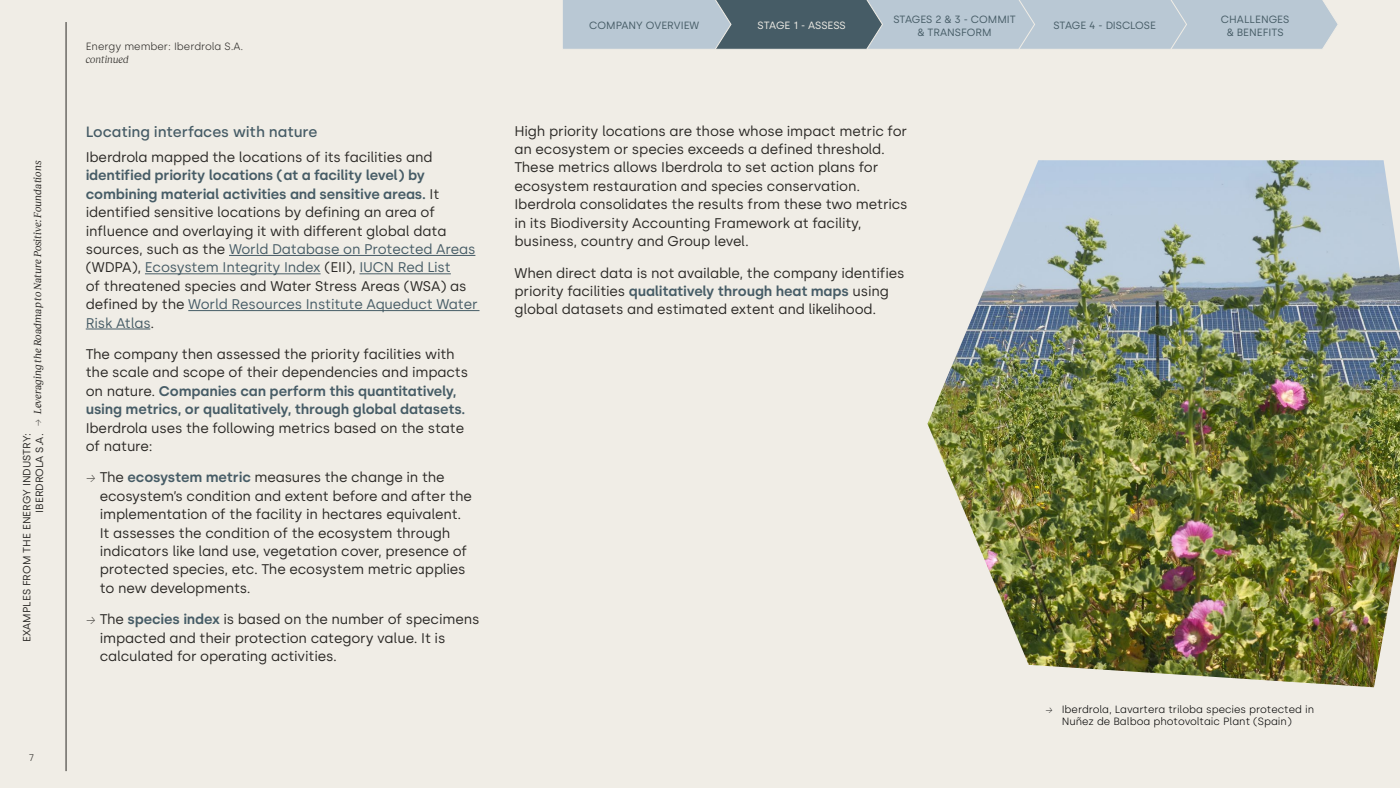
<style>
.page{position:relative;width:1400px;height:788px;background:#f0ede6}
.page>*{position:absolute;margin:0;border:0;box-sizing:border-box;transform-origin:0 0}
.t1{font:500 14.88px "Silka";letter-spacing:-.005em;color:#465c66}
.t2{font:14px/18.4px "Silka";letter-spacing:-.01em;color:#2a2825}
.t3{font:300 10.5px/12.6px "Silka";color:#000}
.t4{font:10.5px/12.6px "Silka";color:#465c66;text-align:center}
.t5{font:italic 10.5px "Reckless";color:#2a2825}
.t6{font:10.5px "Silka";color:#2a2825}
.t7{font:300 10.5px "Silka";color:#2a2825}
.t8{font:10.5px "Silka";color:#f0ede6}
.t9{font:italic 300 10.5px "Reckless";letter-spacing:-.01em;color:#2a2825}
.t10{font:300 9.62px "Silka";color:#2a2825}
.s1{font-family:"Silka";font-style:normal}
.s2{font-weight:600;color:#465c66}
.s3{color:#465c66}
.s4{font-family:"Reckless";font-style:italic}
.s5{font-family:"Reckless";font-weight:400;font-style:italic}
</style>
<div class="page">
<hr style="left:66px;top:22px;width:1px;height:749px;background:#2a2825">
<hr style="left:229px;top:255px;width:246px;height:1px;background:#465c66">
<hr style="left:145px;top:273px;width:176px;height:1px;background:#465c66">
<hr style="left:359px;top:273px;width:92px;height:1px;background:#465c66">
<hr style="left:188px;top:310px;width:292px;height:1px;background:#465c66">
<hr style="left:86px;top:328px;width:64px;height:1px;background:#465c66">
<img style="left:928px;top:160px;width:472px;height:527px">
<svg style="left:563px;top:0;width:775px;height:50px;background:#a5b4bf"></svg>
<p class="t5" style="left:30px;top:512px;width:353px;rotate:-90deg"><span class="s1">IBERDROLA S.A.</span> → Leveraging the Roadmap to Nature Positive: Foundations</p>
<p class="t6" style="left:21px;top:642px;width:210px;rotate:-90deg">EXAMPLES FROM THE ENERGY INDUSTRY:</p>
<p class="t10" style="left:29px;top:751px;width:7px">7</p>
<p class="t7" style="left:86px;top:40px;width:159px">Energy member: Iberdrola S.A.</p>
<p class="t9" style="left:86px;top:51px;width:45px">continued</p>
<p class="t1" style="left:86px;top:123px;width:233px">Locating interfaces with nature</p>
<p class="t2" style="left:86px;top:148px;width:348px">Iberdrola mapped the locations of its facilities and</p>
<p class="t2" style="left:86px;top:166px;width:393px"><span class="s2">identified priority locations (at a facility level) by combining material activities and sensitive areas.</span> It identified sensitive locations by defining an area of influence and overlaying it with different global data sources, such as the <span class="s3">World Database on Protected Areas </span>(WDPA), <span class="s3">Ecosystem Integrity Index</span> (EII), <span class="s3">IUCN Red List<br></span>of threatened species and Water Stress Areas (WSA) as defined by the <span class="s3">World Resources Institute Aqueduct Water Risk Atlas</span>.</p>
<p class="t2" style="left:86px;top:345px;width:384px">The company then assessed the priority facilities with the scale and scope of their dependencies and impacts on nature. <span class="s2">Companies can perform this quantitatively, using metrics, or qualitatively, through global datasets.</span></p>
<p class="t2" style="left:86px;top:418px;width:380px">Iberdrola uses the following metrics based on the state of nature:</p>
<p class="t2" style="left:100px;top:468px;width:374px;text-indent:-13px"><span class="s4">→</span> The <span class="s2">ecosystem metric</span> measures the change in the ecosystem’s condition and extent before and after the implementation of the facility in hectares equivalent.<br>It assesses the condition of the ecosystem through indicators like land use, vegetation cover, presence of protected species, etc. The ecosystem metric applies to new developments.</p>
<p class="t2" style="left:100px;top:610px;width:381px;text-indent:-13px"><span class="s4">→</span> The <span class="s2">species index</span> is based on the number of specimens impacted and their protection category value. It is calculated for operating activities.</p>
<p class="t4" style="left:589px;top:19px;width:112px">COMPANY OVERVIEW</p>
<p class="t8" style="left:758px;top:19px;width:90px">STAGE 1 - ASSESS</p>
<p class="t4" style="left:1053px;top:19px;width:104px">STAGE 4 - DISCLOSE</p>
<p class="t4" style="left:1221px;top:13px;width:70px">CHALLENGES &amp; BENEFITS</p>
<p class="t4" style="left:893px;top:13px;width:124px">STAGES 2 &amp; 3 - COMMIT &amp; TRANSFORM</p>
<p class="t2" style="left:514px;top:122px;width:395px">High priority locations are those whose impact metric for an ecosystem or species exceeds a defined threshold.<br>These metrics allows Iberdrola to set action plans for ecosystem restauration and species conservation.<br>Iberdrola consolidates the results from these two metrics in its Biodiversity Accounting Framework at facility, business, country and Group level.</p>
<p class="t2" style="left:514px;top:263px;width:392px">When direct data is not available, the company identifies priority facilities <span class="s2">qualitatively through heat maps</span> using global datasets and estimated extent and likelihood.</p>
<p class="t3" style="left:1062px;top:702px;width:254px;text-indent:-16px"><span class="s5">→</span> Iberdrola, Lavartera triloba species protected in<br>Nuñez de Balboa photovoltaic Plant (Spain)</p>
</div>
